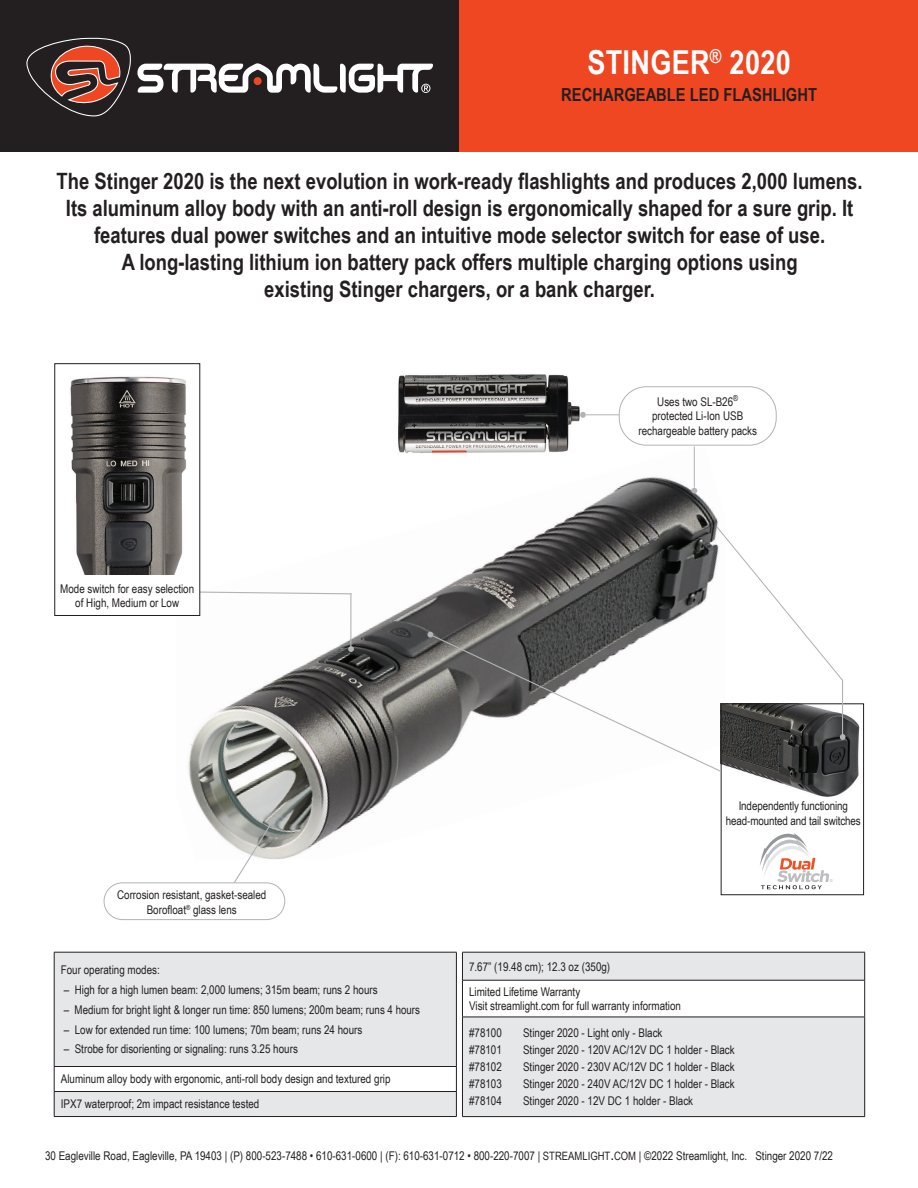
<style>
.page{position:relative;width:918px;height:1188px;background:#fff}
.page>*{position:absolute;margin:0;border:0;box-sizing:border-box;transform-origin:0 0}
.t1{font:700 33px "Arial Narrow";letter-spacing:.01em;color:#fff}
.t2{font:700 22.5px/27px "Arial Narrow";color:#231f20;text-align:center}
.t3{font:700 18px "Arial Narrow";color:#231f20}
.t4{font:12px/14.4px "Arial Narrow";color:#231f20;text-align:center}
.s1{font-size:11.55px}
.s2{font-size:16.5px}
</style>
<div class="page">
<img style="left:188px;top:448px;width:533px;height:411px">
<div style="left:459px;top:0;width:459px;height:151px;background:#ef4722"></div>
<div style="left:0;top:0;width:459px;height:151px;background:#231f20"></div>
<svg style="left:26px;top:38px;width:407px;height:78px"></svg>
<svg style="left:227px;top:818px;width:49px;height:67px"></svg>
<svg style="left:55px;top:953px;width:401px;height:163px;background:#e9eaec"></svg>
<hr style="left:54px;top:1091px;width:403px;height:1px;background:#231f20">
<hr style="left:54px;top:1116px;width:403px;height:1px;background:#231f20">
<hr style="left:54px;top:952px;width:403px;height:1px;background:#231f20">
<hr style="left:54px;top:952px;width:1px;height:114px;background:#231f20">
<hr style="left:456px;top:952px;width:1px;height:114px;background:#231f20">
<hr style="left:54px;top:1066px;width:403px;height:1px;background:#231f20">
<svg style="left:54px;top:1067px;width:1px;height:49px"></svg>
<svg style="left:456px;top:1067px;width:1px;height:49px"></svg>
<svg style="left:463px;top:953px;width:401px;height:163px;fill:#e6e7e9"></svg>
<hr style="left:462px;top:952px;width:403px;height:1px;background:#231f20">
<svg style="left:462px;top:952px;width:1px;height:28px"></svg>
<svg style="left:864px;top:952px;width:1px;height:28px"></svg>
<hr style="left:462px;top:980px;width:403px;height:1px;background:#231f20">
<hr style="left:462px;top:980px;width:1px;height:37px;background:#231f20">
<hr style="left:864px;top:980px;width:1px;height:37px;background:#231f20">
<hr style="left:462px;top:1017px;width:403px;height:1px;background:#231f20">
<hr style="left:462px;top:1017px;width:1px;height:99px;background:#231f20">
<hr style="left:864px;top:1017px;width:1px;height:99px;background:#231f20">
<hr style="left:462px;top:1116px;width:403px;height:1px;background:#231f20">
<div style="left:104px;top:883px;width:181px;height:37px;background:#fff;border-radius:18px"></div>
<div style="left:104px;top:882px;width:181px;height:38px;border:1px solid #b2b3b7;border-radius:18px"></div>
<img style="left:758px;top:715px;width:102px;height:82px">
<svg style="left:760px;top:833px;width:73px;height:56px"></svg>
<div style="left:721px;top:704px;width:143px;height:191px;border:1px solid #231f20"></div>
<svg style="left:427px;top:526px;width:419px;height:250px"></svg>
<hr style="left:842px;top:680px;width:1px;height:55px;background:#b2b3b7">
<svg style="left:200px;top:591px;width:153px;height:4px"></svg>
<svg style="left:348px;top:646px;width:6px;height:6px"></svg>
<hr style="left:350px;top:593px;width:1px;height:54px;background:#b2b3b7">
<img style="left:387px;top:374px;width:198px;height:84px">
<div style="left:55px;top:364px;width:145px;height:251px;background:#fff"></div>
<div style="left:55px;top:363px;width:145px;height:253px;border:1px solid #231f20"></div>
<img style="left:70px;top:376px;width:117px;height:198px">
<hr style="left:586px;top:414px;width:41px;height:1px;background:#b2b3b7">
<svg style="left:580px;top:412px;width:6px;height:6px"></svg>
<hr style="left:694px;top:446px;width:1px;height:42px;background:#b2b3b7">
<svg style="left:691px;top:488px;width:6px;height:5px"></svg>
<div style="left:619px;top:387px;width:157px;height:58px;background:#fff;border-radius:27px"></div>
<div style="left:619px;top:386px;width:158px;height:60px;border:1px solid #b2b3b7;border-radius:27px"></div>
<h1 class="t1" style="left:587px;top:37px;width:205px">STINGER<sup>®</sup> 2020</h1>
<h3 class="t3" style="left:561px;top:82px;width:257px">RECHARGEABLE LED FLASHLIGHT</h3>
<p class="t2" style="left:57px;top:166px;width:807px">The Stinger 2020 is the next evolution in work-ready flashlights and produces 2,000 lumens.<br>Its aluminum alloy body with an anti-roll design is ergonomically shaped for a sure grip. It features dual power switches and an intuitive mode selector switch for ease of use.<br>A long-lasting lithium ion battery pack offers multiple charging options using<br>existing Stinger chargers, or a bank charger.</p>
<p class="t4" style="left:60px;top:581px;width:135px">Mode switch for easy selection of High, Medium or Low</p>
<p class="t4" style="left:638px;top:394px;width:120px">Uses two SL-B26<sup>® </sup>protected Li-Ion USB rechargeable battery packs</p>
<p class="t4" style="left:117px;top:887px;width:151px">Corrosion resistant, gasket-sealed<br>Borofloat<sup>®</sup> glass lens</p>
<p class="t4" style="left:61px;top:962px;width:100px">Four operating modes:</p>
<p class="t4" style="left:64px;top:982px;width:315px">– High for a high lumen beam: 2,000 lumens; 315m beam; runs 2 hours</p>
<p class="t4" style="left:64px;top:1002px;width:358px">– Medium for bright light &amp; longer run time: 850 lumens; 200m beam; runs 4 hours</p>
<p class="t4" style="left:64px;top:1022px;width:300px">– Low for extended run time: 100 lumens; 70m beam; runs 24 hours</p>
<p class="t4" style="left:64px;top:1042px;width:236px">– Strobe for disorienting or signaling: runs 3.25 hours</p>
<p class="t4" style="left:61px;top:1066px;width:331px;line-height:25px;text-align:left">Aluminum alloy body with ergonomic, anti-roll body design and textured grip<br>IPX7 waterproof; 2m impact resistance tested</p>
<p class="t4" style="left:726px;top:798px;width:136px">Independently functioning head-mounted and tail switches</p>
<p class="t4" style="left:469px;top:953px;width:143px;line-height:25.2px;text-align:left">7.67” (19.48 cm); 12.3 oz (350g)<br>Limited Lifetime Warranty</p>
<p class="t4" style="left:469px;top:998px;width:214px">Visit streamlight.com for full warranty information</p>
<p class="t4" style="left:469px;top:1025px;width:34px">#78100</p>
<p class="t4" style="left:523px;top:1025px;width:141px">Stinger 2020 - Light only - Black</p>
<p class="t4" style="left:469px;top:1042px;width:34px">#78101</p>
<p class="t4" style="left:523px;top:1042px;width:213px">Stinger 2020 - 120V AC/12V DC 1 holder - Black</p>
<p class="t4" style="left:469px;top:1059px;width:34px">#78102</p>
<p class="t4" style="left:523px;top:1059px;width:213px">Stinger 2020 - 230V AC/12V DC 1 holder - Black</p>
<p class="t4" style="left:469px;top:1076px;width:34px">#78103</p>
<p class="t4" style="left:523px;top:1076px;width:213px">Stinger 2020 - 240V AC/12V DC 1 holder - Black</p>
<p class="t4" style="left:469px;top:1093px;width:34px">#78104</p>
<p class="t4" style="left:523px;top:1093px;width:172px">Stinger 2020 - 12V DC 1 holder - Black</p>
<p class="t4" style="left:45px;top:1148px;width:790px">30 Eagleville Road, Eagleville, PA 19403 | (P) 800-523-7488 • 610-631-0600 | (F): 610-631-0712 • 800-220-7007 | <span class="s1">STREAMLIGHT</span><span class="s2">.</span><span class="s1">COM</span> | ©2022 Streamlight, Inc. Stinger 2020 7/22</p>
</div>
